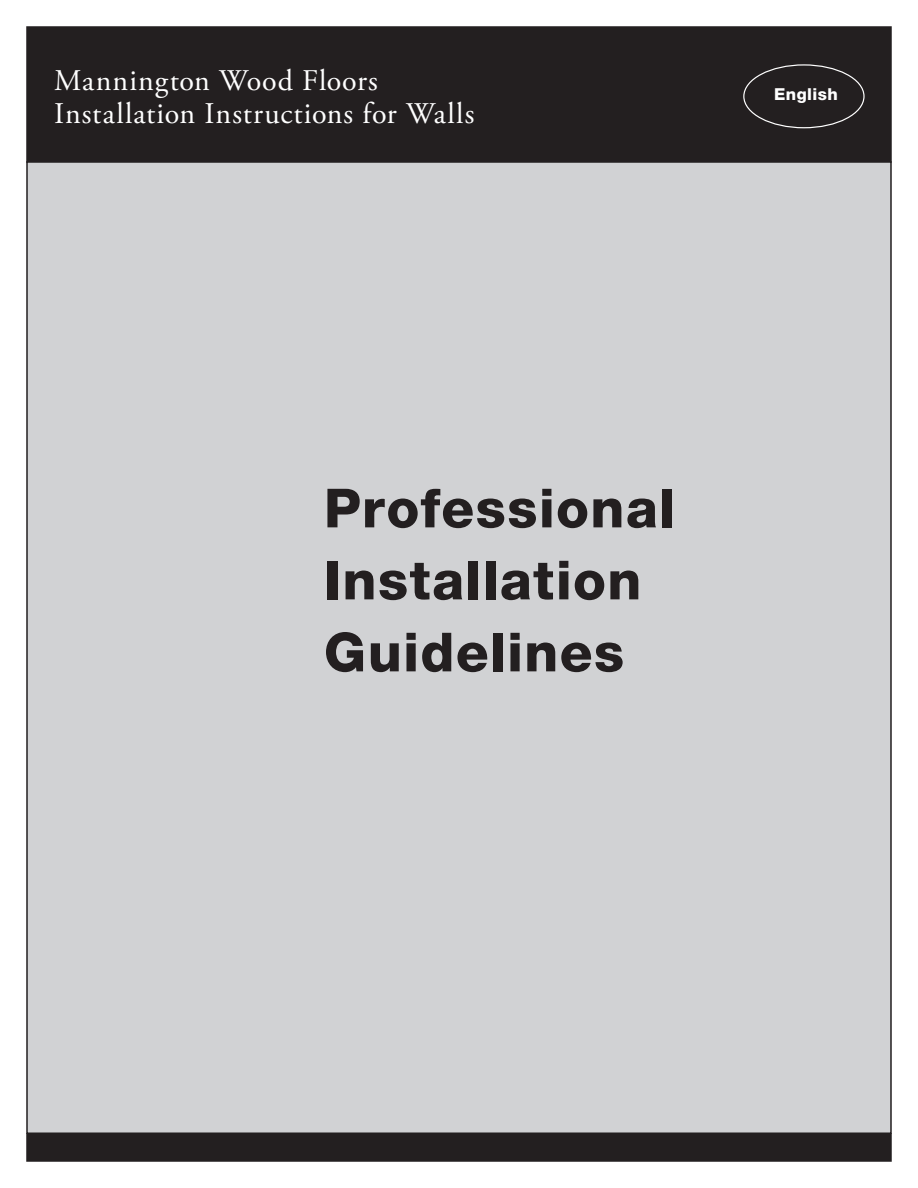
<style>
.page{position:relative;width:918px;height:1188px;background:#fff}
.page>*{position:absolute;margin:0;border:0;box-sizing:border-box;transform-origin:0 0}
.t1{font:800 54px/72px "Helvetica Neue";letter-spacing:.025em;color:#231f20}
.t2{font:30px "Adobe Garamond Pro";letter-spacing:.03em;color:#fff}
.t3{font:800 16.5px "Helvetica Neue";letter-spacing:.025em;color:#fff}
</style>
<div class="page">
<div style="left:27px;top:27px;width:864px;height:135px;background:#231f20"></div>
<div style="left:26px;top:26px;width:866px;height:137px;border:2px solid #231f20"></div>
<div style="left:27px;top:1134px;width:864px;height:27px;background:#231f20"></div>
<div style="left:26px;top:1133px;width:866px;height:29px;border:2px solid #231f20"></div>
<div style="left:27px;top:162px;width:864px;height:971px;background:#d1d2d4"></div>
<div style="left:743px;top:64px;width:122px;height:64px;border:1px solid #fff;border-radius:50%"></div>
<p class="t2" style="left:54px;top:62px;width:325px">Mannington Wood Floors</p>
<p class="t2" style="left:54px;top:95px;width:422px">Installation Instructions for Walls</p>
<p class="t3" style="left:774px;top:84px;width:65px">English</p>
<p class="t1" style="left:324px;top:472px;width:353px">Professional<br>Installation<br>Guidelines</p>
</div>
